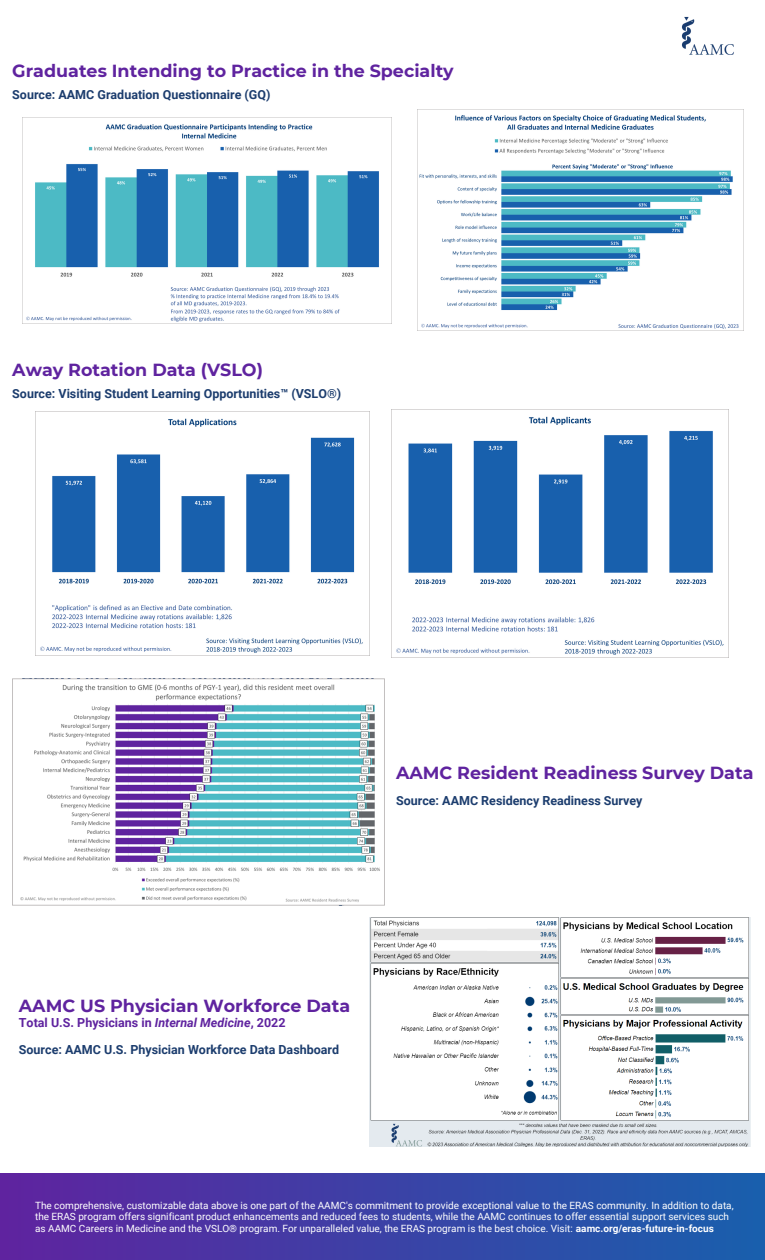
<style>
.page{position:relative;width:765px;height:1260px;background:#fff}
.page>*{position:absolute;margin:0;border:0;box-sizing:border-box;transform-origin:0 0}
.t1{font:700 17.5px "Montserrat";color:#5f239f}
.t2{font:700 12.5px "Roboto";color:#1c3d6e}
.t3{font:700 12.5px "Roboto";color:#5f239f}
.t4{font:10px/11.6px "Roboto";color:#fff}
.s1{font-style:italic}
.s2{font-weight:700}
</style>
<div class="page">
<div style="left:0;top:1174px;width:765px;height:86px;background:linear-gradient(to right,#5f239f,#185fad)"></div>
<img style="left:682px;top:16px;width:52px;height:39px">
<img style="left:12px;top:679px;width:372px;height:227px">
<img style="left:23px;top:117px;width:368px;height:205px">
<img style="left:417px;top:110px;width:327px;height:220px">
<img style="left:35px;top:412px;width:335px;height:244px">
<img style="left:391px;top:410px;width:338px;height:247px">
<img style="left:370px;top:918px;width:380px;height:228px">
<p class="t1" style="left:12px;top:60px;width:443px">Graduates Intending to Practice in the Specialty</p>
<p class="t2" style="left:12px;top:88px;width:260px">Source: AAMC Graduation Questionnaire (GQ)</p>
<p class="t1" style="left:12px;top:359px;width:252px">Away Rotation Data (VSLO)</p>
<p class="t2" style="left:12px;top:386px;width:330px">Source: Visiting Student Learning Opportunities™ (VSLO®)</p>
<h1 class="t1" style="left:396px;top:762px;width:359px">AAMC Resident Readiness Survey Data</h1>
<h2 class="t2" style="left:396px;top:793px;width:248px">Source: AAMC Residency Readiness Survey</h2>
<h1 class="t1" style="left:19px;top:995px;width:333px">AAMC US Physician Workforce Data</h1>
<h1 class="t3" style="left:19px;top:1015px;width:268px">Total U.S. Physicians in <span class="s1">Internal Medicine</span>, 2022</h1>
<h2 class="t2" style="left:19px;top:1043px;width:322px">Source: AAMC U.S. Physician Workforce Data Dashboard</h2>
<p class="t4" style="left:35px;top:1199px;width:700px">The comprehensive, customizable data above is one part of the AAMC's commitment to provide exceptional value to the ERAS community. In addition to data, the ERAS program offers significant product enhancements and reduced fees to students, while the AAMC continues to offer essential support services such as AAMC Careers in Medicine and the VSLO® program. For unparalleled value, the ERAS program is the best choice. Visit: <span class="s2">aamc.org/eras-future-in-focus</span></p>
</div>
